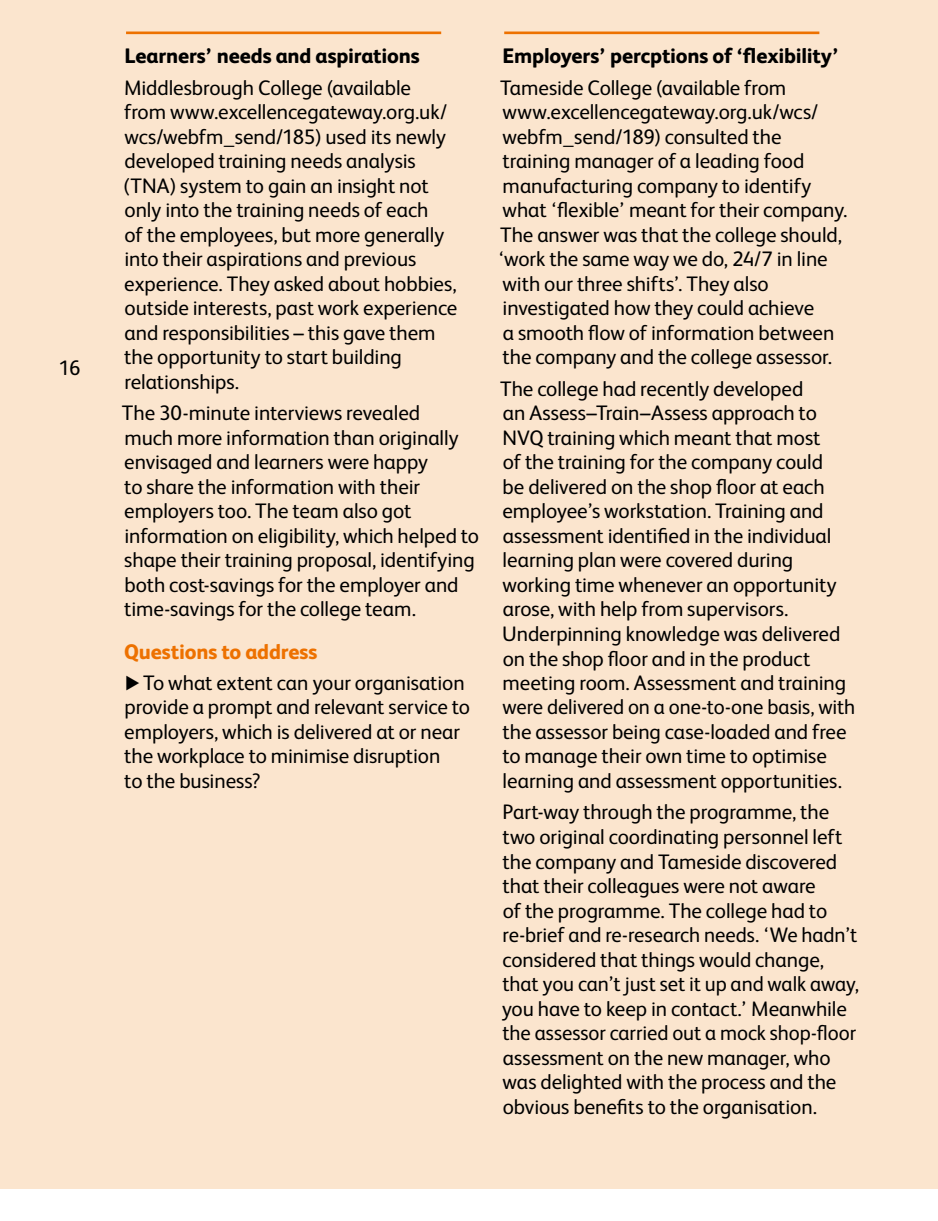
<style>
.page{position:relative;width:938px;height:1221px;background:#fff}
.page>*{position:absolute;margin:0;border:0;box-sizing:border-box;transform-origin:0 0}
.t1{font:21px/24.5px "FS Albert";letter-spacing:-.005em;color:#000}
.t2{font:800 21px "FS Albert";letter-spacing:-.01em;color:#000}
.t3{font:800 21px "FS Albert";letter-spacing:-.005em;color:#ed7100}
</style>
<div class="page">
<div style="left:0;top:0;width:938px;height:1188px;background:#fbe5ce"></div>
<hr style="left:126px;top:31px;width:315px;height:3px;background:#ed7100">
<hr style="left:504px;top:31px;width:315px;height:3px;background:#ed7100">
<p class="t1" style="left:59px;top:354px;width:23px">16</p>
<p class="t2" style="left:124px;top:41px;width:297px">Learners’ needs and aspirations</p>
<p class="t1" style="left:123px;top:74px;width:335px">Middlesbrough College (available from www.excellencegateway.org.uk/ wcs/webfm_send/185) used its newly developed training needs analysis (TNA) system to gain an insight not only into the training needs of each<br>of the employees, but more generally into their aspirations and previous experience. They asked about hobbies, outside interests, past work experience and responsibilities – this gave them the opportunity to start building relationships.</p>
<p class="t1" style="left:122px;top:400px;width:359px">The 30‑minute interviews revealed<br>much more information than originally envisaged and learners were happy<br>to share the information with their employers too. The team also got information on eligibility, which helped to shape their training proposal, identifying both cost‑savings for the employer and time‑savings for the college team.</p>
<p class="t3" style="left:124px;top:636px;width:195px">Questions to address</p>
<p class="t1" style="left:122px;top:669px;width:350px">◆To what extent can your organisation provide a prompt and relevant service to employers, which is delivered at or near the workplace to minimise disruption<br>to the business?</p>
<p class="t2" style="left:502px;top:41px;width:338px">Employers’ percptions of ‘flexibility’</p>
<p class="t1" style="left:498px;top:74px;width:351px">Tameside College (available from www.excellencegateway.org.uk/wcs/ webfm_send/189) consulted the training manager of a leading food manufacturing company to identify what ‘flexible’ meant for their company.<br>The answer was that the college should, ‘work the same way we do, 24/7 in line with our three shifts’. They also investigated how they could achieve<br>a smooth flow of information between the company and the college assessor.</p>
<p class="t1" style="left:500px;top:375px;width:357px">The college had recently developed<br>an Assess–Train–Assess approach to NVQ training which meant that most<br>of the training for the company could<br>be delivered on the shop floor at each employee’s workstation. Training and assessment identified in the individual learning plan were covered during working time whenever an opportunity arose, with help from supervisors.<br>Underpinning knowledge was delivered on the shop floor and in the product meeting room. Assessment and training were delivered on a one‑to‑one basis, with the assessor being case‑loaded and free to manage their own time to optimise learning and assessment opportunities.</p>
<p class="t1" style="left:501px;top:799px;width:359px">Part‑way through the programme, the two original coordinating personnel left the company and Tameside discovered that their colleagues were not aware<br>of the programme. The college had to re‑brief and re‑research needs. ‘We hadn’t considered that things would change, that you can’t just set it up and walk away, you have to keep in contact.’ Meanwhile the assessor carried out a mock shop‑floor assessment on the new manager, who was delighted with the process and the obvious benefits to the organisation.</p>
</div>
